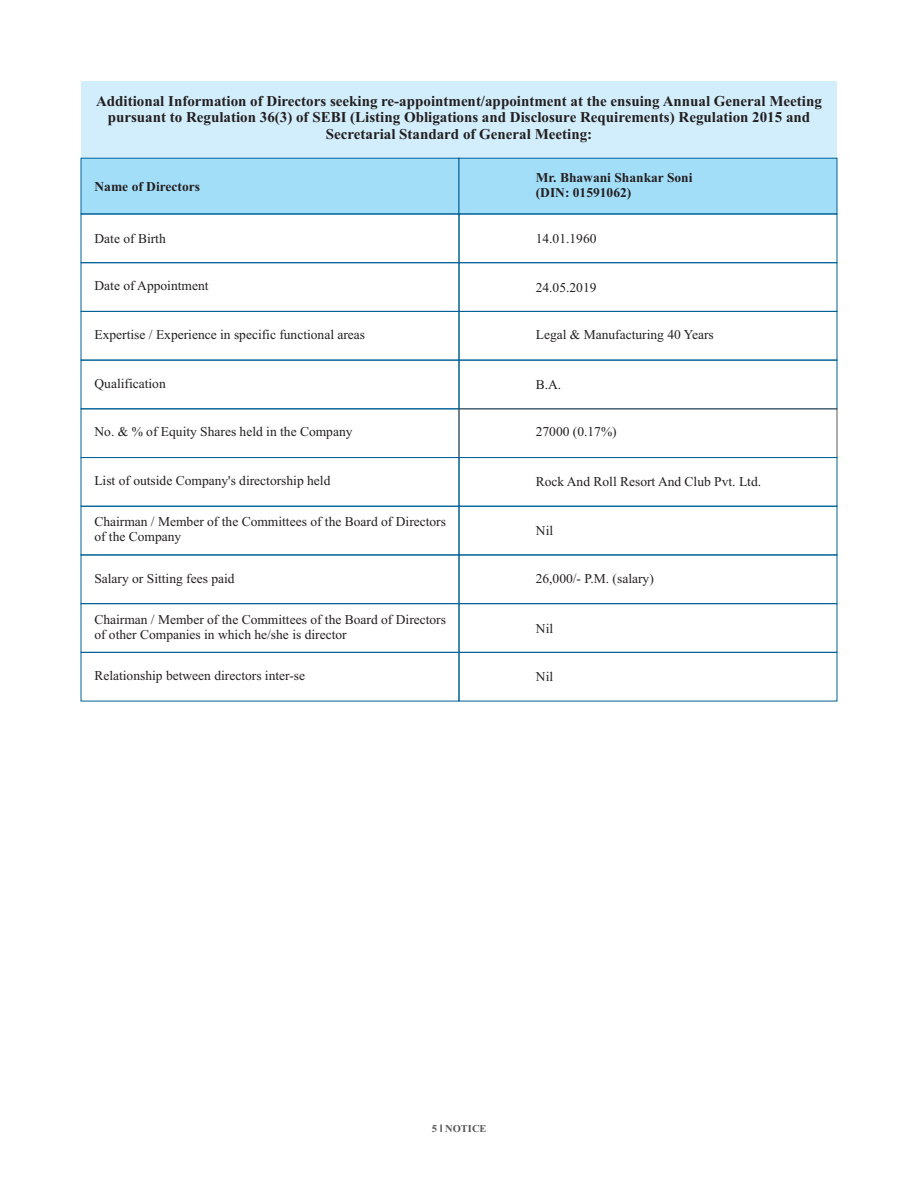
<style>
.page{position:relative;width:918px;height:1188px;background:#fff}
.page>*{position:absolute;margin:0;border:0;box-sizing:border-box;transform-origin:0 0}
.t1{font:700 15px/16.6px "Times New Roman";color:#231f20;text-align:center}
.t2{font:13.5px/15px "Times New Roman";color:#231f20}
.t3{font:700 13.5px/15px "Times New Roman";color:#231f20}
.t4{font:700 10.5px "Times New Roman";color:#58595b}
.s1{font-family:"Arial"}
</style>
<div class="page">
<div style="left:81px;top:81px;width:756px;height:77px;background:#d2eefc"></div>
<div style="left:81px;top:214px;width:378px;height:49px;border:1px solid #006196"></div>
<div style="left:81px;top:311px;width:378px;height:49px;border:1px solid #006196"></div>
<div style="left:81px;top:360px;width:378px;height:49px;border:1px solid #006196"></div>
<div style="left:81px;top:457px;width:378px;height:49px;border:1px solid #006196"></div>
<div style="left:81px;top:506px;width:378px;height:49px;border:1px solid #006196"></div>
<div style="left:81px;top:555px;width:378px;height:49px;border:1px solid #006196"></div>
<div style="left:81px;top:652px;width:378px;height:49px;border:1px solid #006196"></div>
<div style="left:81px;top:158px;width:756px;height:56px;background:#a3def9"></div>
<div style="left:459px;top:214px;width:378px;height:49px;border:1px solid #006196"></div>
<div style="left:459px;top:311px;width:378px;height:49px;border:1px solid #006196"></div>
<div style="left:459px;top:360px;width:378px;height:49px;border:1px solid #006196"></div>
<div style="left:459px;top:457px;width:378px;height:49px;border:1px solid #006196"></div>
<div style="left:459px;top:506px;width:378px;height:49px;border:1px solid #006196"></div>
<div style="left:459px;top:555px;width:378px;height:49px;border:1px solid #006196"></div>
<div style="left:459px;top:652px;width:378px;height:49px;border:1px solid #006196"></div>
<p class="t1" style="left:96px;top:94px;width:727px">Additional Information of Directors seeking re-appointment/appointment at the ensuing Annual General Meeting pursuant to Regulation 36(3) of SEBI (Listing Obligations and Disclosure Requirements) Regulation 2015 and<br>Secretarial Standard of General Meeting:</p>
<p class="t3" style="left:95px;top:180px;width:107px">Name of Directors</p>
<p class="t2" style="left:95px;top:232px;width:73px">Date of Birth</p>
<p class="t2" style="left:95px;top:280px;width:115px">Date of Appointment</p>
<p class="t2" style="left:95px;top:328px;width:272px">Expertise / Experience in specific functional areas</p>
<p class="t2" style="left:95px;top:377px;width:73px">Qualification</p>
<p class="t2" style="left:95px;top:426px;width:259px">No. &amp; % of Equity Shares held in the Company</p>
<p class="t2" style="left:94px;top:474px;width:238px">List of outside Company's directorship held</p>
<p class="t2" style="left:94px;top:516px;width:353px">Chairman / Member of the Committees of the Board of Directors of the Company</p>
<p class="t2" style="left:94px;top:572px;width:142px">Salary or Sitting fees paid</p>
<p class="t2" style="left:94px;top:613px;width:353px">Chairman / Member of the Committees of the Board of Directors of other Companies in which he/she is director</p>
<p class="t2" style="left:94px;top:669px;width:212px">Relationship between directors inter-se</p>
<p class="t3" style="left:536px;top:171px;width:158px">Mr. Bhawani Shankar Soni (DIN: 01591062)</p>
<p class="t2" style="left:536px;top:232px;width:62px">14.01.1960</p>
<p class="t2" style="left:536px;top:281px;width:62px">24.05.2019</p>
<p class="t2" style="left:536px;top:328px;width:180px">Legal &amp; Manufacturing 40 Years</p>
<p class="t2" style="left:536px;top:378px;width:27px">B.A.</p>
<p class="t2" style="left:536px;top:426px;width:82px">27000 (0.17%)</p>
<p class="t2" style="left:536px;top:476px;width:227px">Rock And Roll Resort And Club Pvt. Ltd.</p>
<p class="t2" style="left:536px;top:524px;width:19px">Nil</p>
<p class="t2" style="left:536px;top:572px;width:120px">26,000/- P.M. (salary)</p>
<p class="t2" style="left:536px;top:622px;width:19px">Nil</p>
<p class="t2" style="left:536px;top:671px;width:19px">Nil</p>
<p class="t4" style="left:432px;top:1125px;width:56px">5 <span class="s1">I</span> NOTICE</p>
</div>
